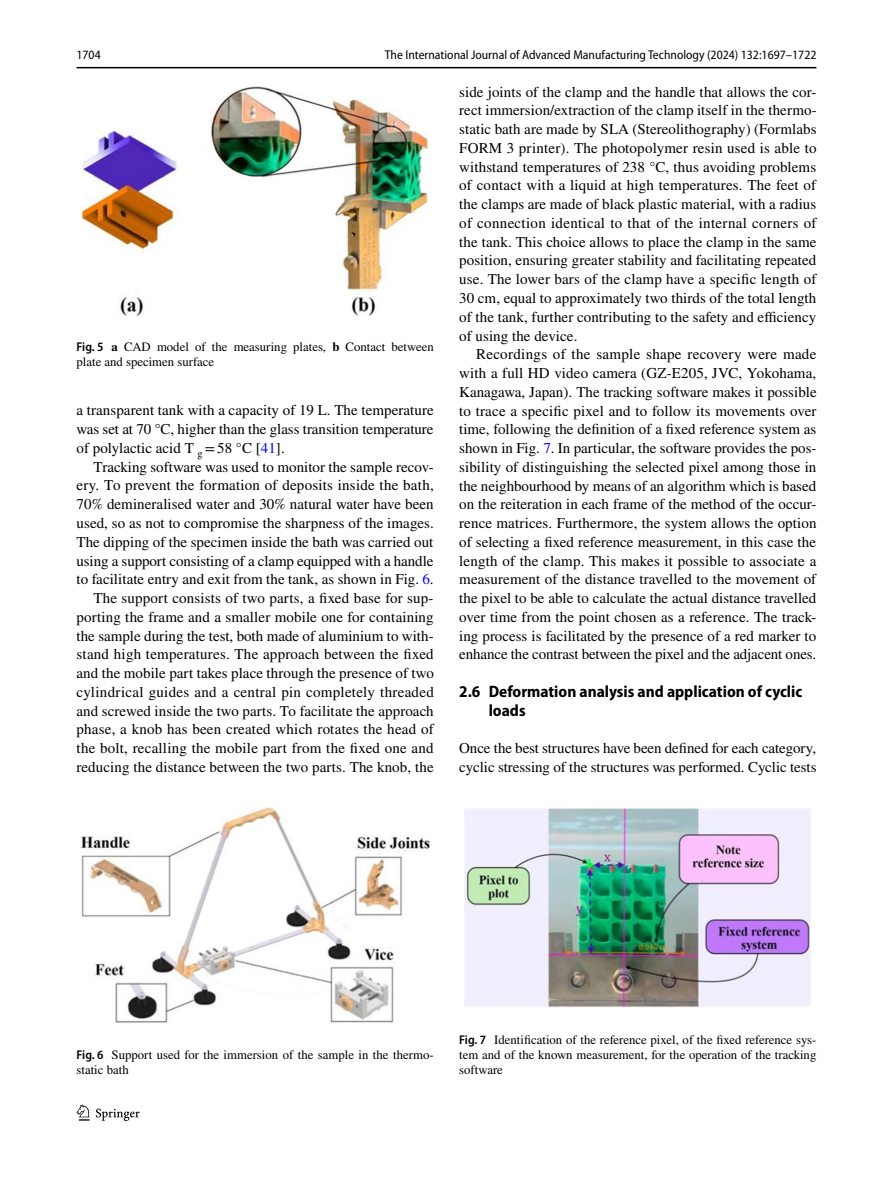
<style>
.page{position:relative;width:893px;height:1187px;background:#fff}
.page>*{position:absolute;margin:0;border:0;box-sizing:border-box;transform-origin:0 0}
.t1{font:700 semi-condensed 16.5px/18.8px "Myriad Pro";color:#000}
.t2{font:15px/18.8px "STIX";letter-spacing:.005em;color:#000;text-align:justify}
.t3{font:12.75px/15px "STIX";color:#000}
.t4{font:semi-condensed 12.75px "Myriad Pro";color:#000}
.s1{font-family:"Myriad Pro";font-weight:600;font-stretch:semi-condensed}
.s2{font-weight:700}
.s3{color:#00f}
</style>
<div class="page">
<hr style="left:77px;top:67px;width:739px;height:1px;background:#000">
<svg style="left:77px;top:1104px;width:12px;height:16px"></svg>
<svg style="left:96px;top:1108px;width:44px;height:12px"></svg>
<img style="left:81px;top:87px;width:348px;height:229px">
<img style="left:81px;top:807px;width:348px;height:216px">
<img style="left:464px;top:807px;width:347px;height:201px">
<p class="t4" style="left:77px;top:48px;width:26px">1704</p>
<p class="t4" style="left:385px;top:48px;width:433px">The International Journal of Advanced Manufacturing Technology (2024) 132:1697–1722</p>
<p class="t3" style="left:77px;top:340px;width:359px"><span class="s1">Fig. 5</span> <span class="s2">a</span> CAD model of the measuring plates, <span class="s2">b</span> Contact between plate and specimen surface</p>
<p class="t2" style="left:77px;top:402px;width:359px">a transparent tank with a capacity of 19 L. The temperature was set at 70 °C, higher than the glass transition temperature of polylactic acid T <sub>g</sub> =58 °C [<span class="s3">41</span>].</p>
<p class="t2" style="left:77px;top:458px;width:359px;text-align:right">Tracking software was used to monitor the sample recov&shy;ery. To prevent the formation of deposits inside the bath, 70% demineralised water and 30% natural water have been used, so as not to compromise the sharpness of the images.<br>The dipping of the specimen inside the bath was carried out using a support consisting of a clamp equipped with a handle to facilitate entry and exit from the tank, as shown in Fig. <span class="s3">6</span>.<br>The support consists of two parts, a fixed base for sup&shy;porting the frame and a smaller mobile one for containing the sample during the test, both made of aluminium to with&shy;stand high temperatures. The approach between the fixed and the mobile part takes place through the presence of two cylindrical guides and a central pin completely threaded and screwed inside the two parts. To facilitate the approach phase, a knob has been created which rotates the head of the bolt, recalling the mobile part from the fixed one and reducing the distance between the two parts. The knob, the</p>
<p class="t2" style="left:459px;top:83px;width:359px">side joints of the clamp and the handle that allows the cor&shy;rect immersion/extraction of the clamp itself in the thermo&shy;static bath are made by SLA (Stereolithography) (Formlabs FORM 3 printer). The photopolymer resin used is able to withstand temperatures of 238 °C, thus avoiding problems of contact with a liquid at high temperatures. The feet of the clamps are made of black plastic material, with a radius of connection identical to that of the internal corners of the tank. This choice allows to place the clamp in the same position, ensuring greater stability and facilitating repeated use. The lower bars of the clamp have a specific length of 30 cm, equal to approximately two thirds of the total length of the tank, further contributing to the safety and efficiency of using the device.</p>
<p class="t2" style="left:459px;top:346px;width:359px;text-indent:17px">Recordings of the sample shape recovery were made with a full HD video camera (GZ-E205, JVC, Yokohama, Kanagawa, Japan). The tracking software makes it possible to trace a specific pixel and to follow its movements over time, following the definition of a fixed reference system as shown in Fig. <span class="s3">7</span>. In particular, the software provides the pos&shy;sibility of distinguishing the selected pixel among those in the neighbourhood by means of an algorithm which is based on the reiteration in each frame of the method of the occur&shy;rence matrices. Furthermore, the system allows the option of selecting a fixed reference measurement, in this case the length of the clamp. This makes it possible to associate a measurement of the distance travelled to the movement of the pixel to be able to calculate the actual distance travelled over time from the point chosen as a reference. The track&shy;ing process is facilitated by the presence of a red marker to enhance the contrast between the pixel and the adjacent ones.</p>
<p class="t1" style="left:489px;top:682px;width:315px;text-indent:-29px">2.6 Deformation analysis and application of cyclic loads</p>
<p class="t2" style="left:459px;top:739px;width:359px">Once the best structures have been defined for each category, cyclic stressing of the structures was performed. Cyclic tests</p>
<p class="t3" style="left:77px;top:1047px;width:359px"><span class="s1">Fig. 6</span> Support used for the immersion of the sample in the thermo&shy;static bath</p>
<p class="t3" style="left:459px;top:1032px;width:359px;text-align:justify"><span class="s1">Fig. 7</span> Identification of the reference pixel, of the fixed reference sys&shy;tem and of the known measurement, for the operation of the tracking software</p>
</div>
